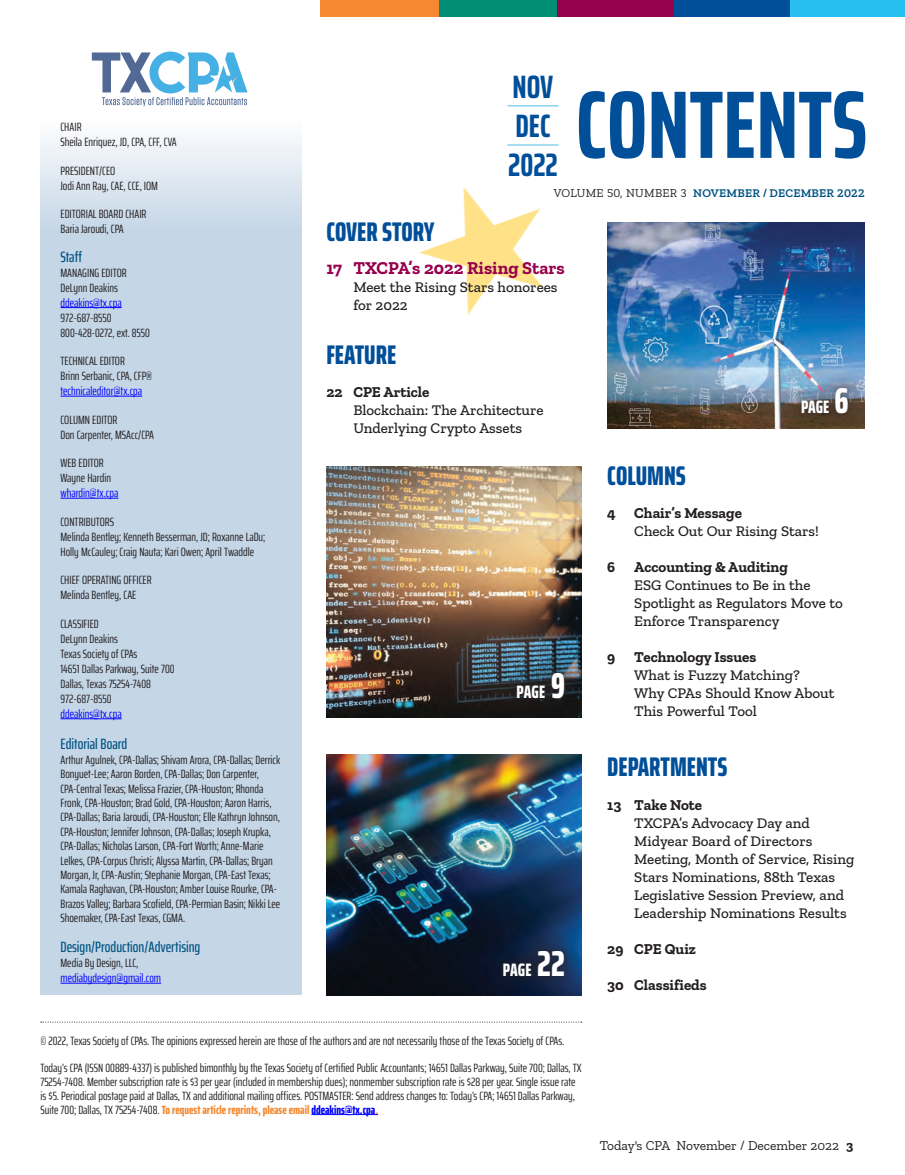
<style>
.page{position:relative;width:905px;height:1175px;background:#fff}
.page>*{position:absolute;margin:0;border:0;box-sizing:border-box;transform-origin:0 0}
.t1{font:700 extra-condensed 96px "Saira";color:#014e99}
.t2{font:700 extra-condensed 32.4px/38.8px "Saira";color:#014e99}
.t3{font:800 extra-condensed 27px "Saira";color:#014e99}
.t4{font:700 18px "Zilla Slab";color:#96014d}
.t5{font:800 extra-condensed 18px "Saira";color:#fff}
.t6{font:500 15px/18px "Zilla Slab";color:#231f20}
.t7{font:700 15px "Zilla Slab";color:#231f20}
.t8{font:500 extra-condensed 15px "Saira";color:#015381}
.t9{font:13.5px "Zilla Slab";color:#231f20}
.t10{font:extra-condensed 12px/15px "Saira";color:#231f20}
.t11{font:extra-condensed 12px "Saira";color:#00f}
.t12{font:600 12px "Zilla Slab";letter-spacing:.02em;color:#015381}
.s1{font-weight:400;color:#231f20}
.s2{font-size:36px}
.s3{font-weight:800;color:#f58932}
.s4{font-weight:800;color:#00f}
.s5{font-weight:700}
</style>
<div class="page">
<svg style="left:40px;top:51px;width:261px;height:944px;background:#cadae9"></svg>
<svg style="left:41px;top:1021px;width:540px;height:1px"></svg>
<hr style="left:311px;top:1114px;width:67px;height:1px;background:#00f">
<hr style="left:60px;top:307px;width:62px;height:1px;background:#00f">
<hr style="left:60px;top:396px;width:82px;height:1px;background:#00f">
<hr style="left:60px;top:498px;width:58px;height:1px;background:#00f">
<hr style="left:60px;top:718px;width:62px;height:1px;background:#00f">
<hr style="left:60px;top:982px;width:101px;height:1px;background:#00f">
<svg style="left:92px;top:52px;width:155px;height:54px"></svg>
<div style="left:786px;top:0;width:118px;height:16px;background:#26bff0"></div>
<div style="left:671px;top:0;width:118px;height:16px;background:#014e99"></div>
<div style="left:555px;top:0;width:119px;height:16px;background:#96014d"></div>
<div style="left:437px;top:0;width:119px;height:16px;background:#008e77"></div>
<div style="left:320px;top:0;width:118px;height:16px;background:#f58932"></div>
<hr style="left:507px;top:105px;width:51px;height:1px;background:#4fbfe6">
<hr style="left:507px;top:145px;width:51px;height:1px;background:#4fbfe6">
<img style="left:607px;top:222px;width:257px;height:206px">
<img style="left:326px;top:754px;width:255px;height:241px">
<img style="left:326px;top:466px;width:255px;height:251px">
<div style="left:780px;top:367px;width:88px;height:67px;background:#231f20;opacity:.3"></div>
<div style="left:482px;top:929px;width:103px;height:67px;background:#231f20;opacity:.5"></div>
<div style="left:496px;top:652px;width:89px;height:67px;background:#231f20;opacity:.5"></div>
<img style="left:419px;top:187px;width:124px;height:129px">
<p class="t10" style="left:60px;top:119px;width:118px">CHAIR<br>Sheila Enriquez, JD, CPA, CFF, CVA</p>
<p class="t10" style="left:60px;top:163px;width:99px">PRESIDENT/CEO<br>Jodi Ann Ray, CAE, CCE, IOM</p>
<p class="t10" style="left:60px;top:206px;width:88px">EDITORIAL BOARD CHAIR<br>Baria Jaroudi, CPA</p>
<p class="t8" style="left:60px;top:245px;width:23px">Staff</p>
<p class="t10" style="left:60px;top:265px;width:68px">MANAGING EDITOR<br>DeLynn Deakins</p>
<p class="t11" style="left:60px;top:294px;width:63px">ddeakins@tx.cpa</p>
<p class="t10" style="left:60px;top:310px;width:91px">972-687-8550<br>800-428-0272, ext. 8550</p>
<p class="t10" style="left:60px;top:353px;width:93px">TECHNICAL EDITOR<br>Brinn Serbanic, CPA, CFP®</p>
<p class="t11" style="left:60px;top:382px;width:83px">technicaleditor@tx.cpa</p>
<p class="t10" style="left:60px;top:412px;width:95px">COLUMN EDITOR<br>Don Carpenter, MSAcc/CPA</p>
<p class="t10" style="left:60px;top:455px;width:52px">WEB EDITOR<br>Wayne Hardin</p>
<p class="t11" style="left:60px;top:484px;width:59px">whardin@tx.cpa</p>
<p class="t10" style="left:60px;top:514px;width:206px">CONTRIBUTORS<br>Melinda Bentley; Kenneth Besserman, JD; Roxanne LaDu;<br>Holly McCauley; Craig Nauta; Kari Owen; April Twaddle</p>
<p class="t10" style="left:60px;top:572px;width:93px">CHIEF OPERATING OFFICER<br>Melinda Bentley, CAE</p>
<p class="t10" style="left:60px;top:616px;width:115px">CLASSIFIED<br>DeLynn Deakins<br>Texas Society of CPAs<br>14651 Dallas Parkway, Suite 700<br>Dallas, Texas 75254-7408<br>972-687-8550</p>
<p class="t11" style="left:60px;top:705px;width:63px">ddeakins@tx.cpa</p>
<p class="t8" style="left:60px;top:733px;width:68px">Editorial Board</p>
<p class="t10" style="left:60px;top:752px;width:221px;line-height:14.4px">Arthur Agulnek, CPA-Dallas; Shivam Arora, CPA-Dallas; Derrick Bonyuet-Lee; Aaron Borden, CPA-Dallas; Don Carpenter, CPA-Central Texas; Melissa Frazier, CPA-Houston; Rhonda Fronk, CPA-Houston; Brad Gold, CPA-Houston; Aaron Harris, CPA-Dallas; Baria Jaroudi, CPA-Houston; Elle Kathryn Johnson, CPA-Houston; Jennifer Johnson, CPA-Dallas; Joseph Krupka, CPA-Dallas; Nicholas Larson, CPA-Fort Worth; Anne-Marie Lelkes, CPA-Corpus Christi; Alyssa Martin, CPA-Dallas; Bryan Morgan, Jr, CPA-Austin; Stephanie Morgan, CPA-East Texas; Kamala Raghavan, CPA-Houston; Amber Louise Rourke, CPA-Brazos Valley; Barbara Scofield, CPA-Permian Basin; Nikki Lee Shoemaker, CPA-East Texas, CGMA.</p>
<p class="t8" style="left:60px;top:935px;width:141px">Design/Production/Advertising</p>
<p class="t10" style="left:60px;top:955px;width:79px">Media By Design, LLC,</p>
<p class="t11" style="left:60px;top:969px;width:102px">mediabydesign@gmail.com</p>
<h2 class="t2" style="left:508px;top:67px;width:51px">NOV<br>DEC<br>2022</h2>
<h1 class="t1" style="left:576px;top:52px;width:293px">CONTENTS</h1>
<p class="t12" style="left:554px;top:187px;width:312px"><span class="s1">VOLUME 50, NUMBER 3</span> NOVEMBER / DECEMBER 2022</p>
<h3 class="t3" style="left:326px;top:211px;width:110px">COVER STORY</h3>
<h3 class="t4" style="left:326px;top:257px;width:240px">17 TXCPA’s 2022 Rising Stars</h3>
<p class="t6" style="left:353px;top:278px;width:206px">Meet the Rising Stars honorees for 2022</p>
<h3 class="t3" style="left:326px;top:334px;width:71px">FEATURE</h3>
<p class="t7" style="left:326px;top:383px;width:105px">22 CPE Article</p>
<p class="t6" style="left:353px;top:401px;width:192px">Blockchain: The Architecture<br>Underlying Crypto Assets</p>
<h3 class="t5" style="left:516px;top:678px;width:50px">PAGE <span class="s2">9</span></h3>
<h3 class="t5" style="left:502px;top:956px;width:64px">PAGE <span class="s2">22</span></h3>
<h3 class="t5" style="left:801px;top:393px;width:49px">PAGE <span class="s2">6</span></h3>
<h3 class="t3" style="left:607px;top:455px;width:80px">COLUMNS</h3>
<p class="t7" style="left:607px;top:504px;width:136px">4 Chair’s Message</p>
<p class="t6" style="left:634px;top:522px;width:186px">Check Out Our Rising Stars!</p>
<p class="t7" style="left:607px;top:558px;width:10px">6</p>
<p class="t7" style="left:634px;top:558px;width:155px">Accounting &amp; Auditing</p>
<p class="t6" style="left:634px;top:576px;width:210px">ESG Continues to Be in the<br>Spotlight as Regulators Move to<br>Enforce Transparency</p>
<p class="t7" style="left:607px;top:648px;width:10px">9</p>
<p class="t7" style="left:634px;top:648px;width:124px">Technology Issues</p>
<p class="t6" style="left:634px;top:666px;width:202px">What is Fuzzy Matching?<br>Why CPAs Should Know About<br>This Powerful Tool</p>
<h3 class="t3" style="left:607px;top:746px;width:122px">DEPARTMENTS</h3>
<p class="t7" style="left:607px;top:796px;width:96px">13 Take Note</p>
<p class="t6" style="left:634px;top:814px;width:222px">TXCPA’s Advocacy Day and<br>Midyear Board of Directors<br>Meeting, Month of Service, Rising<br>Stars Nominations, 88th Texas<br>Legislative Session Preview, and<br>Leadership Nominations Results</p>
<p class="t7" style="left:607px;top:940px;width:90px">29 CPE Quiz</p>
<p class="t7" style="left:607px;top:976px;width:101px">30 Classifieds</p>
<p class="t10" style="left:40px;top:1032px;width:525px">© 2022, Texas Society of CPAs. The opinions expressed herein are those of the authors and are not necessarily those of the Texas Society of CPAs.</p>
<p class="t10" style="left:40px;top:1060px;width:542px;line-height:13.8px">Today’s CPA (ISSN 00889-4337) is published bimonthly by the Texas Society of Certified Public Accountants; 14651 Dallas Parkway, Suite 700; Dallas, TX 75254-7408. Member subscription rate is $3 per year (included in membership dues); nonmember subscription rate is $28 per year. Single issue rate is $5. Periodical postage paid at Dallas, TX and additional mailing offices. POSTMASTER: Send address changes to: Today’s CPA; 14651 Dallas Parkway, Suite 700; Dallas, TX 75254-7408. <span class="s3">To request article reprints, please email</span> <span class="s4">ddeakins@tx.cpa</span><span class="s3">.</span></p>
<p class="t9" style="left:599px;top:1138px;width:255px">Today's CPA November / December 2022 <span class="s5">3</span></p>
</div>
